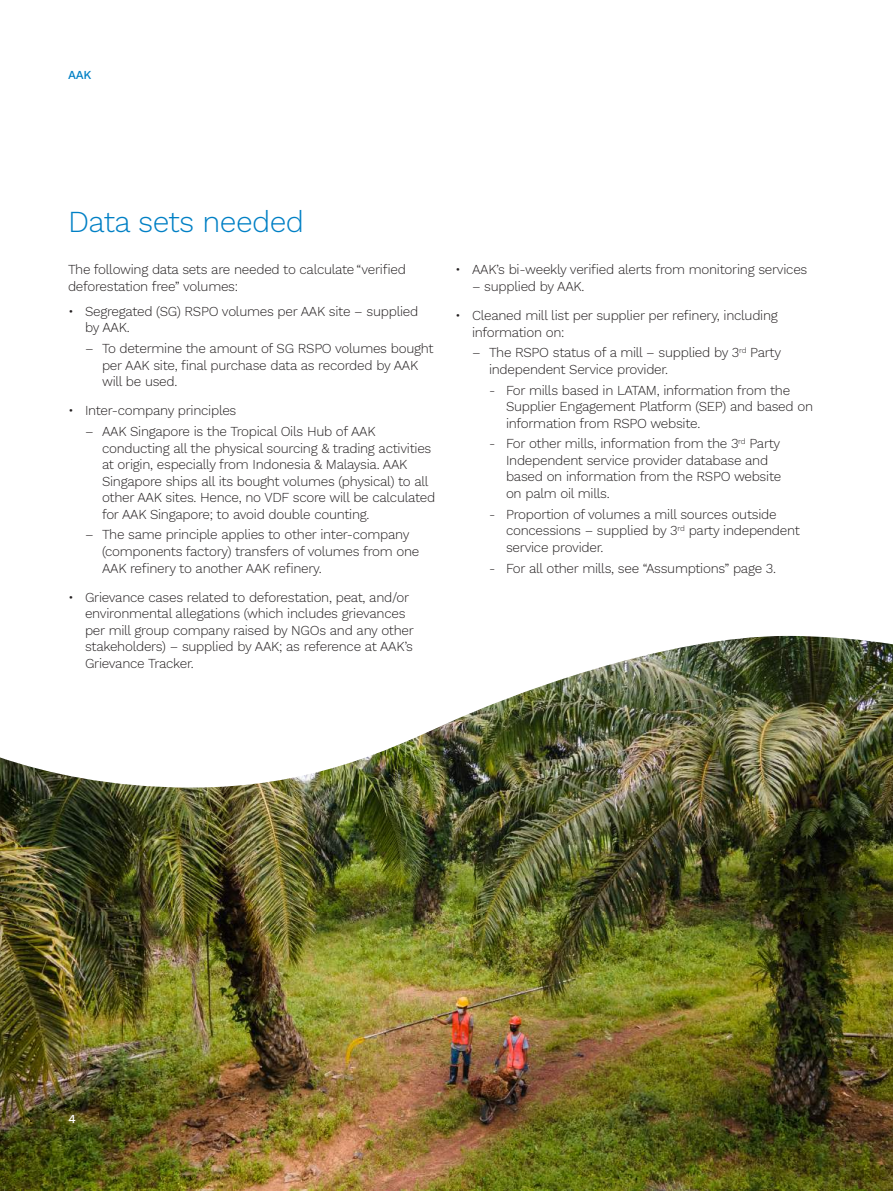
<style>
.page{position:relative;width:893px;height:1191px;background:#fff}
.page>*{position:absolute;margin:0;border:0;box-sizing:border-box;transform-origin:0 0}
.t1{font:300 30px "Work Sans";letter-spacing:-.02em;color:#0080c5}
.t2{font:300 13.5px/16.5px "Work Sans";letter-spacing:-.02em;color:#231f20}
.t3{font:500 12px "Work Sans";color:#0080c5}
.t4{font:500 12px "Work Sans";color:#fff}
</style>
<div class="page">
<img style="left:0;top:787px;width:893px;height:404px">
<img style="left:0;top:636px;width:893px;height:151px">
<p class="t3" style="left:68px;top:66px;width:25px">AAK</p>
<h1 class="t1" style="left:68px;top:199px;width:238px">Data sets needed</h1>
<p class="t2" style="left:68px;top:261px;width:339px">The following data sets are needed to calculate “verified deforestation free” volumes:</p>
<p class="t2" style="left:85px;top:302px;width:335px;text-indent:-17px">• Segregated (SG) RSPO volumes per AAK site – supplied by AAK.</p>
<p class="t2" style="left:102px;top:340px;width:333px;text-indent:-17px">– To determine the amount of SG RSPO volumes bought per AAK site, final purchase data as recorded by AAK will be used.</p>
<p class="t2" style="left:68px;top:402px;width:170px">• Inter-company principles</p>
<p class="t2" style="left:102px;top:423px;width:335px;text-indent:-17px">– AAK Singapore is the Tropical Oils Hub of AAK conducting all the physical sourcing &amp; trading activities at origin, especially from Indonesia &amp; Malaysia. AAK Singapore ships all its bought volumes (physical) to all other AAK sites. Hence, no VDF score will be calculated for AAK Singapore; to avoid double counting.</p>
<p class="t2" style="left:102px;top:526px;width:319px;text-indent:-17px">– The same principle applies to other inter-company (components factory) transfers of volumes from one<br>AAK refinery to another AAK refinery.</p>
<p class="t2" style="left:85px;top:588px;width:330px;text-indent:-17px">• Grievance cases related to deforestation, peat, and/or environmental allegations (which includes grievances per mill group company raised by NGOs and any other stakeholders) – supplied by AAK; as reference at AAK’s Grievance Tracker.</p>
<p class="t2" style="left:455px;top:261px;width:354px">• AAK’s bi-weekly verified alerts from monitoring services</p>
<p class="t2" style="left:472px;top:277px;width:114px">– supplied by AAK.</p>
<p class="t2" style="left:472px;top:307px;width:307px;text-indent:-17px">• Cleaned mill list per supplier per refinery, including information on:</p>
<p class="t2" style="left:489px;top:344px;width:294px;text-indent:-17px">– The RSPO status of a mill – supplied by 3<sup>rd</sup> Party independent Service provider.</p>
<p class="t2" style="left:506px;top:381px;width:309px;text-indent:-17px">- For mills based in LATAM, information from the<br>Supplier Engagement Platform (SEP) and based on information from RSPO website.</p>
<p class="t2" style="left:506px;top:435px;width:277px;text-indent:-17px">- For other mills, information from the 3<sup>rd</sup> Party Independent service provider database and based on information from the RSPO website on palm oil mills.</p>
<p class="t2" style="left:506px;top:505px;width:295px;text-indent:-17px">- Proportion of volumes a mill sources outside concessions – supplied by 3<sup>rd</sup> party independent service provider.</p>
<p class="t2" style="left:489px;top:559px;width:289px">- For all other mills, see “Assumptions” page 3.</p>
<p class="t4" style="left:68px;top:1109px;width:9px">4</p>
</div>
